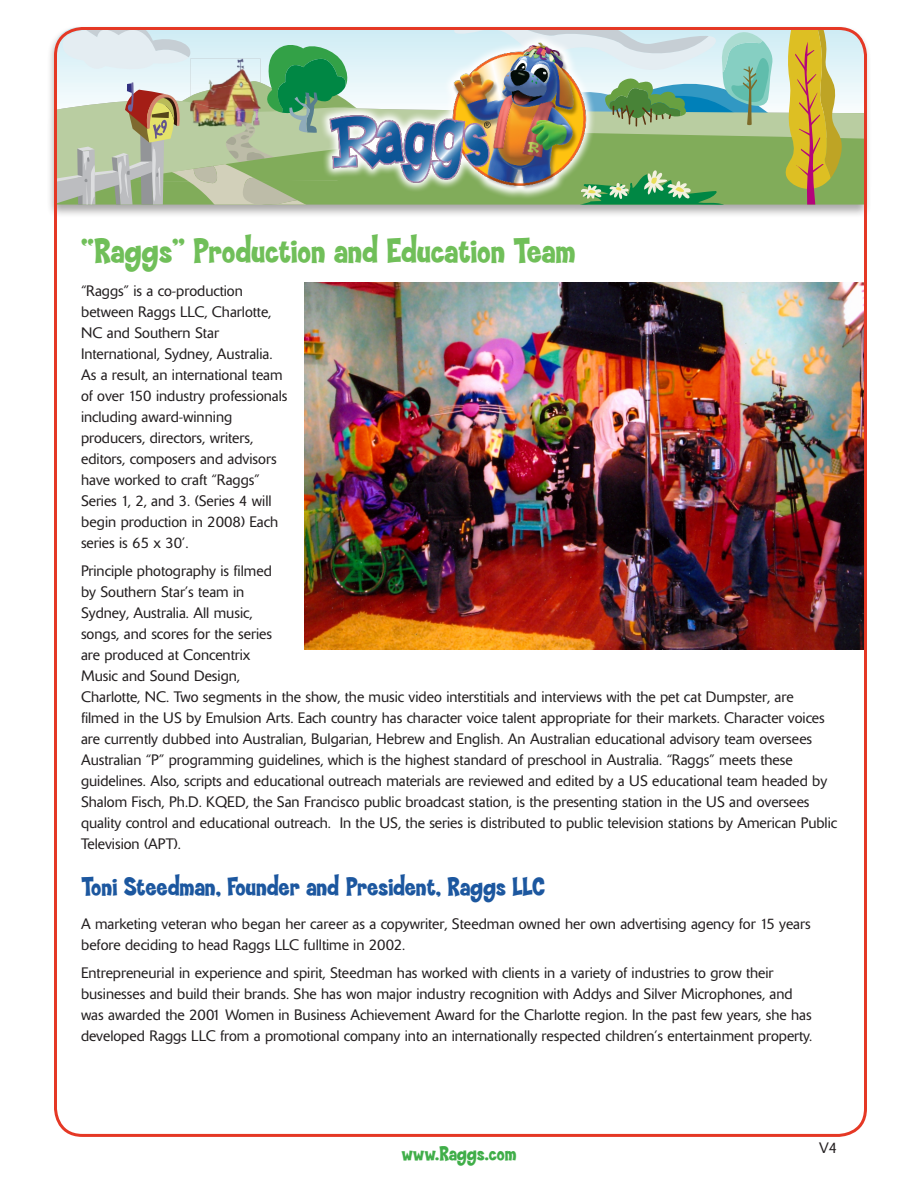
<style>
.page{position:relative;width:918px;height:1188px;background:#fff}
.page>*{position:absolute;margin:0;border:0;box-sizing:border-box;transform-origin:0 0}
.t1{font:800 36px "Coop";letter-spacing:-.01em;color:#70bf59}
.t2{font:800 27px "Coop";letter-spacing:-.01em;color:#1c579f}
.t3{font:800 21px "Coop";letter-spacing:-.005em;color:#40ae49}
.t4{font:300 15px/21px "Delta";color:#231f20}
</style>
<div class="page">
<div style="left:46px;top:24px;width:832px;height:201px;background:#231f20;opacity:.4"></div>
<svg style="left:54px;top:27px;width:810px;height:178px;background:#aebe98"></svg>
<svg style="left:317px;top:31px;width:322px;height:194px;background:#9bc097"></svg>
<img style="left:324px;top:24px;width:271px;height:201px">
<img style="left:304px;top:282px;width:560px;height:368px">
<h1 class="t1" style="left:81px;top:231px;width:496px">“Raggs” Production and Education Team</h1>
<p class="t4" style="left:81px;top:281px;width:208px">“Raggs” is a co-production between Raggs LLC, Charlotte,<br>NC and Southern Star<br>International, Sydney, Australia.<br>As a result, an international team of over 150 industry professionals including award-winning producers, directors, writers, editors, composers and advisors have worked to craft “Raggs”<br>Series 1, 2, and 3. (Series 4 will begin production in 2008) Each series is 65 x 30’.</p>
<p class="t4" style="left:81px;top:560px;width:758px">Principle photography is filmed<br>by Southern Star’s team in<br>Sydney, Australia. All music,<br>songs, and scores for the series<br>are produced at Concentrix<br>Music and Sound Design,<br>Charlotte, NC. Two segments in the show, the music video interstitials and interviews with the pet cat Dumpster, are<br>filmed in the US by Emulsion Arts. Each country has character voice talent appropriate for their markets. Character voices are currently dubbed into Australian, Bulgarian, Hebrew and English. An Australian educational advisory team oversees Australian “P” programming guidelines, which is the highest standard of preschool in Australia. “Raggs” meets these guidelines. Also, scripts and educational outreach materials are reviewed and edited by a US educational team headed by Shalom Fisch, Ph.D. KQED, the San Francisco public broadcast station, is the presenting station in the US and oversees quality control and educational outreach. In the US, the series is distributed to public television stations by American Public Television (APT).</p>
<h2 class="t2" style="left:81px;top:872px;width:466px">Toni Steedman, Founder and President, Raggs LLC</h2>
<p class="t4" style="left:81px;top:914px;width:731px">A marketing veteran who began her career as a copywriter, Steedman owned her own advertising agency for 15 years before deciding to head Raggs LLC fulltime in 2002.</p>
<p class="t4" style="left:81px;top:963px;width:733px">Entrepreneurial in experience and spirit, Steedman has worked with clients in a variety of industries to grow their businesses and build their brands. She has won major industry recognition with Addys and Silver Microphones, and was awarded the 2001 Women in Business Achievement Award for the Charlotte region. In the past few years, she has developed Raggs LLC from a promotional company into an internationally respected children’s entertainment property.</p>
<h3 class="t3" style="left:401px;top:1142px;width:117px">www.Raggs.com</h3>
<p class="t4" style="left:819px;top:1137px;width:20px">V4</p>
</div>
